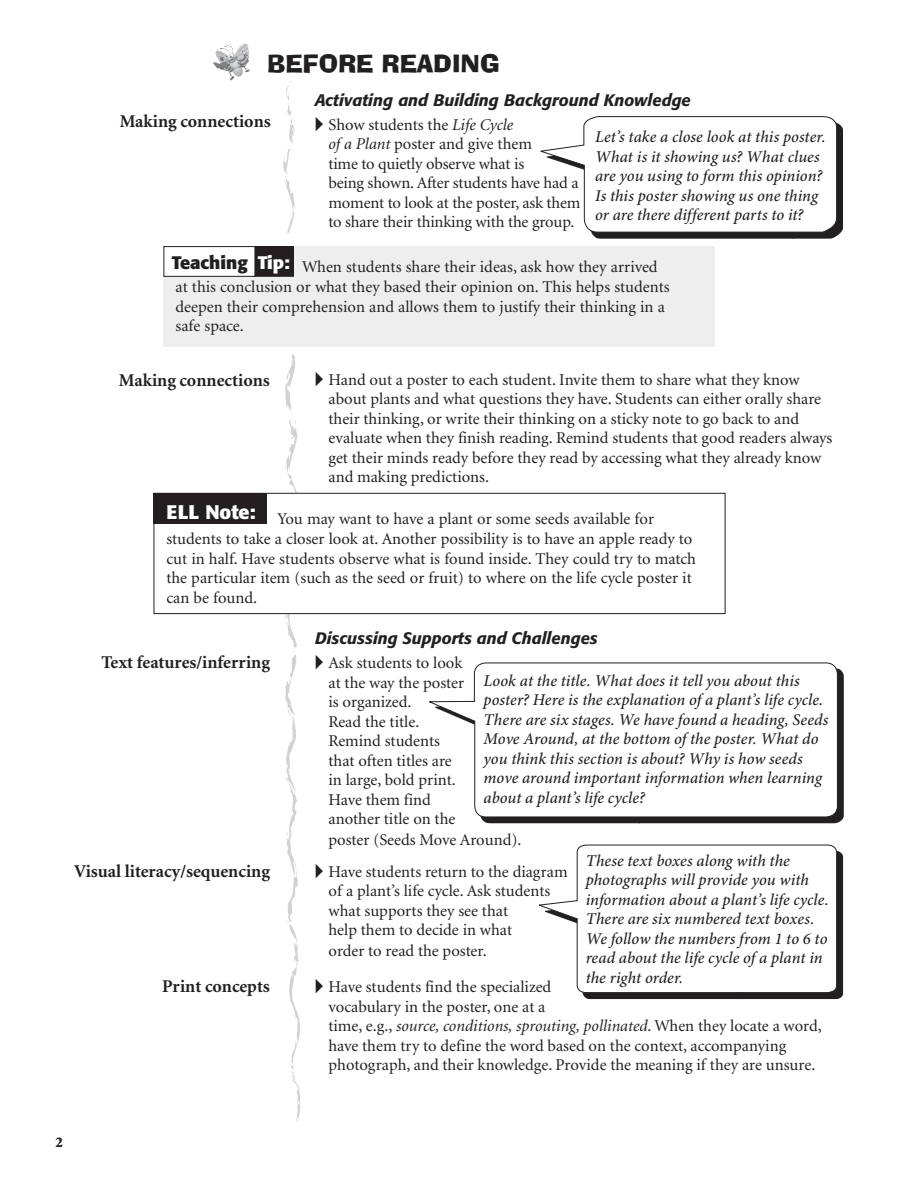
<style>
.page{position:relative;width:918px;height:1188px;background:#fff}
.page>*{position:absolute;margin:0;border:0;box-sizing:border-box;transform-origin:0 0}
.t1{font:24px "Ad Lib BT";color:#231f20}
.t2{font:700 19.5px "Formata";color:#fff}
.t3{font:700 18px "Minion";color:#231f20}
.t4{font:700 18px "Formata";color:#231f20}
.t5{font:16.5px/19.5px "Minion";color:#231f20}
.t6{font:italic 500 16.5px/19.5px "Minion Pro";color:#231f20}
.t7{font:italic 500 16.5px "Formata";color:#231f20}
.t8{font:900 15px "Minion";color:#231f20}
.s1{font-family:"European Pi Three"}
.s2{font-style:italic}
.s3{color:#fff}
</style>
<div class="page">
<svg style="left:283px;top:81px;width:17px;height:1040px"></svg>
<img style="left:213px;top:44px;width:31px;height:31px">
<img style="left:591px;top:123px;width:252px;height:116px">
<svg style="left:540px;top:116px;width:297px;height:117px"></svg>
<div style="left:273px;top:234px;width:60px;height:120px;background:#fff"></div>
<div style="left:164px;top:246px;width:551px;height:101px;background:#eeeeef"></div>
<div style="left:253px;top:247px;width:40px;height:29px;background:#231f20"></div>
<div style="left:253px;top:246px;width:41px;height:31px;border:1px solid #231f20"></div>
<div style="left:164px;top:247px;width:91px;height:29px;background:#fff"></div>
<div style="left:164px;top:246px;width:91px;height:31px;border:1px solid #231f20"></div>
<div style="left:154px;top:493px;width:571px;height:121px;background:#fff"></div>
<div style="left:154px;top:493px;width:571px;height:121px;border:1px solid #231f20"></div>
<div style="left:154px;top:493px;width:113px;height:31px;background:#231f20"></div>
<img style="left:481px;top:668px;width:363px;height:155px">
<svg style="left:429px;top:662px;width:409px;height:156px"></svg>
<div style="left:582px;top:851px;width:261px;height:148px;background:#231f20"></div>
<svg style="left:539px;top:844px;width:298px;height:149px"></svg>
<h1 class="t1" style="left:267px;top:54px;width:234px">BEFORE READING</h1>
<p class="t7" style="left:315px;top:93px;width:377px">Activating and Building Background Knowledge</p>
<p class="t5" style="left:328px;top:116px;width:254px;text-indent:-13px"><span class="s1">-</span> Show students the <span class="s2">Life Cycle<br>of a Plant</span> poster and give them<br>time to quietly observe what is<br>being shown. After students have had a moment to look at the poster, ask them to share their thinking with the group.</p>
<p class="t3" style="left:120px;top:114px;width:153px">Making connections</p>
<p class="t6" style="left:595px;top:129px;width:232px">Let’s take a close look at this poster.<br>What is it showing us? What clues are you using to form this opinion?<br>Is this poster showing us one thing or are there different parts to it?</p>
<p class="t5" style="left:175px;top:258px;width:496px;text-indent:127px">When students share their ideas, ask how they arrived at this conclusion or what they based their opinion on. This helps students deepen their comprehension and allows them to justify their thinking in a safe space.</p>
<p class="t4" style="left:172px;top:254px;width:120px">Teaching <span class="s3">Tip:</span></p>
<p class="t3" style="left:119px;top:373px;width:153px">Making connections</p>
<p class="t5" style="left:328px;top:371px;width:506px;text-indent:-13px"><span class="s1">-</span> Hand out a poster to each student. Invite them to share what they know about plants and what questions they have. Students can either orally share their thinking, or write their thinking on a sticky note to go back to and evaluate when they finish reading. Remind students that good readers always get their minds ready before they read by accessing what they already know and making predictions.</p>
<p class="t2" style="left:167px;top:503px;width:91px">ELL Note:</p>
<p class="t5" style="left:166px;top:510px;width:531px;text-indent:111px">You may want to have a plant or some seeds available for students to take a closer look at. Another possibility is to have an apple ready to cut in half. Have students observe what is found inside. They could try to match the particular item (such as the seed or fruit) to where on the life cycle poster it can be found.</p>
<p class="t3" style="left:102px;top:655px;width:170px">Text features/inferring</p>
<p class="t3" style="left:74px;top:864px;width:197px">Visual literacy/sequencing</p>
<p class="t3" style="left:162px;top:979px;width:109px">Print concepts</p>
<p class="t7" style="left:315px;top:631px;width:284px">Discussing Supports and Challenges</p>
<p class="t5" style="left:328px;top:655px;width:137px;text-indent:-13px"><span class="s1">-</span> Ask students to l k at the way the poster is organized.<br>Read the title.<br>Remind students that often titles are in large, bold print.<br>Have them find another title on the</p>
<p class="t5" style="left:328px;top:832px;width:195px">poster (Seeds Move Around).</p>
<p class="t5" style="left:328px;top:863px;width:241px;text-indent:-13px"><span class="s1">-</span> Have students return to the diagram of a plant’s life cycle. Ask students what supports they see that<br>help them to decide in what</p>
<p class="t5" style="left:328px;top:943px;width:160px">order to read the poster.</p>
<p class="t5" style="left:328px;top:979px;width:495px;text-indent:-13px"><span class="s1">-</span> Have students find the specialized<br>vocabulary in the poster, one at a<br>time, e.g., <span class="s2">source, conditions, sprouting, pollinated</span>. When they locate a word, have them try to define the word based on the context, accompanying photograph, and their knowledge. Provide the meaning if they are unsure.</p>
<p class="t5" style="left:437px;top:655px;width:19px">oo</p>
<p class="t6" style="left:484px;top:672px;width:346px">Look at the title. What does it tell you about this poster? Here is the explanation of a plant’s life cycle.<br>There are six stages. We have found a heading, Seeds Move Around, at the bottom of the poster. What do you think this section is about? Why is how seeds move around important information when learning about a plant’s life cycle?</p>
<p class="t6" style="left:586px;top:852px;width:245px">These text boxes along with the photographs will provide you with information about a plant’s life cycle.<br>There are six numbered text boxes.<br>We follow the numbers from 1 to 6 to read about the life cycle of a plant in the right order.</p>
<p class="t8" style="left:55px;top:1136px;width:9px">2</p>
</div>
